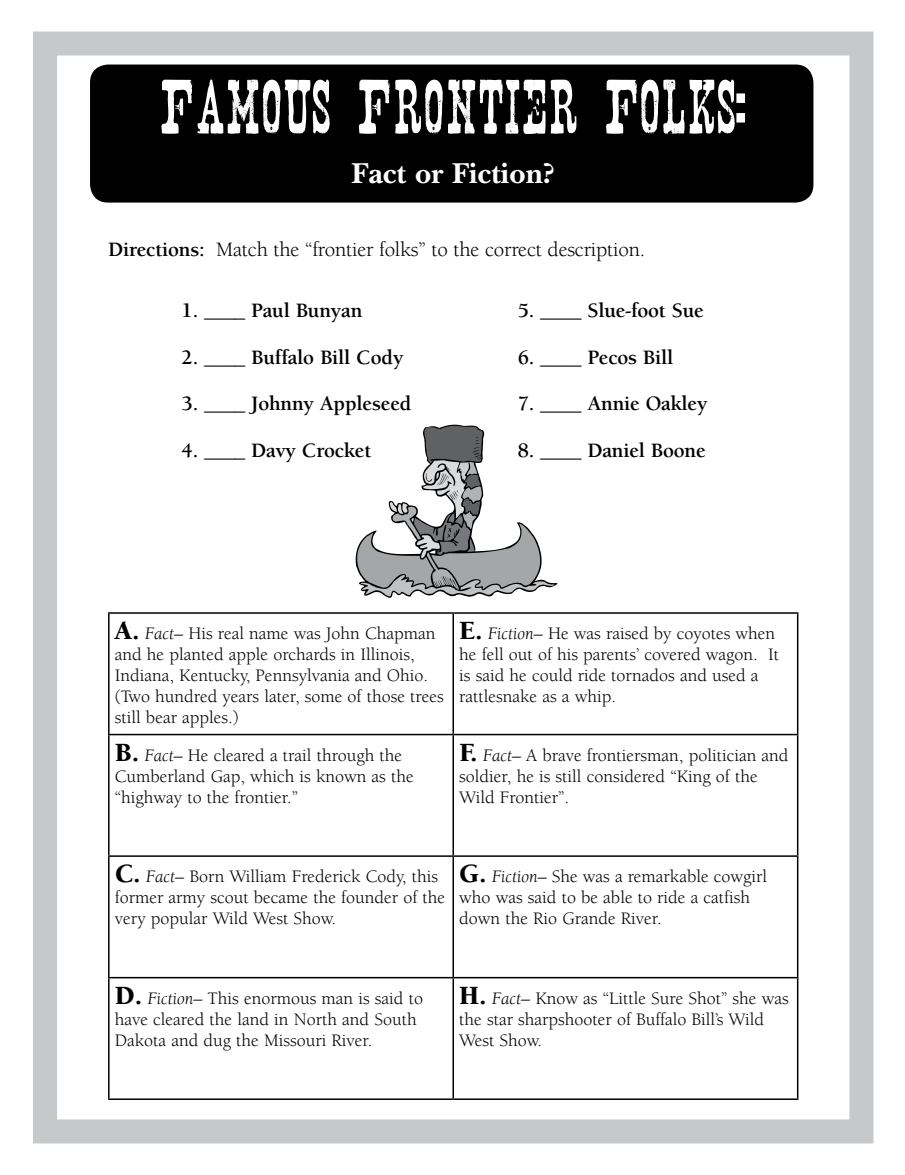
<style>
.page{position:relative;width:905px;height:1175px;background:#fff}
.page>*{position:absolute;margin:0;border:0;box-sizing:border-box;transform-origin:0 0}
.t1{font:700 30px "New Baskerville";color:#fff}
.t2{font:700 21px "Berkeley";letter-spacing:-.01em;color:#000}
.t3{font:21px "Berkeley";letter-spacing:-.01em;color:#000}
.t4{font:18px/21px "Berkeley";color:#000}
.s1{font-weight:700}
.s2{font-weight:900;font-size:27px}
.s3{font-style:italic}
</style>
<div class="page">
<div style="left:33px;top:32px;width:840px;height:1111px;border:24px solid #c6c8ca"></div>
<div style="left:90px;top:64px;width:723px;height:138px;background:#000;border-radius:18px"></div>
<svg style="left:161px;top:80px;width:584px;height:54px"></svg>
<hr style="left:108px;top:612px;width:345px;height:2px;background:#000">
<hr style="left:108px;top:614px;width:2px;height:120px;background:#000">
<hr style="left:453px;top:612px;width:345px;height:2px;background:#000">
<hr style="left:452px;top:614px;width:2px;height:120px;background:#000">
<hr style="left:796px;top:614px;width:2px;height:120px;background:#000">
<hr style="left:108px;top:734px;width:345px;height:1px;background:#000">
<hr style="left:108px;top:735px;width:2px;height:120px;background:#000">
<hr style="left:453px;top:734px;width:345px;height:1px;background:#000">
<hr style="left:452px;top:735px;width:2px;height:120px;background:#000">
<hr style="left:796px;top:735px;width:2px;height:120px;background:#000">
<hr style="left:108px;top:855px;width:345px;height:1px;background:#000">
<hr style="left:108px;top:856px;width:2px;height:120px;background:#000">
<hr style="left:453px;top:855px;width:345px;height:1px;background:#000">
<hr style="left:452px;top:856px;width:2px;height:120px;background:#000">
<hr style="left:796px;top:856px;width:2px;height:120px;background:#000">
<hr style="left:108px;top:976px;width:345px;height:2px;background:#000">
<hr style="left:108px;top:978px;width:2px;height:120px;background:#000">
<hr style="left:453px;top:976px;width:345px;height:2px;background:#000">
<hr style="left:452px;top:978px;width:2px;height:120px;background:#000">
<hr style="left:796px;top:978px;width:2px;height:120px;background:#000">
<hr style="left:108px;top:1098px;width:345px;height:2px;background:#000">
<hr style="left:453px;top:1098px;width:345px;height:2px;background:#000">
<svg style="left:356px;top:424px;width:201px;height:174px"></svg>
<h1 class="t1" style="left:351px;top:155px;width:205px">Fact or Fiction?</h1>
<p class="t3" style="left:108px;top:238px;width:538px"><span class="s1">Directions:</span> Match the “frontier folks” to the correct description.</p>
<p class="t2" style="left:182px;top:299px;width:182px">1. ____ Paul Bunyan</p>
<p class="t2" style="left:182px;top:346px;width:223px">2. ____ Buffalo Bill Cody</p>
<p class="t2" style="left:182px;top:392px;width:231px">3. ____ Johnny Appleseed</p>
<p class="t2" style="left:182px;top:439px;width:191px">4. ____ Davy Crocket</p>
<p class="t2" style="left:518px;top:299px;width:188px">5. ____ Slue-foot Sue</p>
<p class="t2" style="left:518px;top:346px;width:157px">6. ____ Pecos Bill</p>
<p class="t2" style="left:518px;top:392px;width:191px">7. ____ Annie Oakley</p>
<p class="t2" style="left:518px;top:439px;width:189px">8. ____ Daniel Boone</p>
<p class="t4" style="left:115px;top:623px;width:330px"><span class="s2">A.</span> <span class="s3">Fact–</span> His real name was John Chapman and he planted apple orchards in Illinois, Indiana, Kentucky, Pennsylvania and Ohio. (Two hundred years later, some of those trees still bear apples.)</p>
<p class="t4" style="left:459px;top:623px;width:321px"><span class="s2">E.</span> <span class="s3">Fiction–</span> He was raised by coyotes when he fell out of his parents’ covered wagon. It is said he could ride tornados and used a rattlesnake as a whip.</p>
<p class="t4" style="left:115px;top:745px;width:300px"><span class="s2">B.</span> <span class="s3">Fact–</span> He cleared a trail through the<br>Cumberland Gap, which is known as the “highway to the frontier.”</p>
<p class="t4" style="left:459px;top:745px;width:331px"><span class="s2">F.</span> <span class="s3">Fact–</span> A brave frontiersman, politician and soldier, he is still considered “King of the<br>Wild Frontier”.</p>
<p class="t4" style="left:115px;top:866px;width:332px"><span class="s2">C.</span> <span class="s3">Fact–</span> Born William Frederick Cody, this former army scout became the founder of the very popular Wild West Show.</p>
<p class="t4" style="left:459px;top:866px;width:309px"><span class="s2">G.</span> <span class="s3">Fiction–</span> She was a remarkable cowgirl who was said to be able to ride a catfish down the Rio Grande River.</p>
<p class="t4" style="left:115px;top:988px;width:310px"><span class="s2">D.</span> <span class="s3">Fiction–</span> This enormous man is said to have cleared the land in North and South<br>Dakota and dug the Missouri River.</p>
<p class="t4" style="left:459px;top:988px;width:331px"><span class="s2">H.</span> <span class="s3">Fact–</span> Know as “Little Sure Shot” she was the star sharpshooter of Buffalo Bill’s Wild<br>West Show.</p>
</div>
